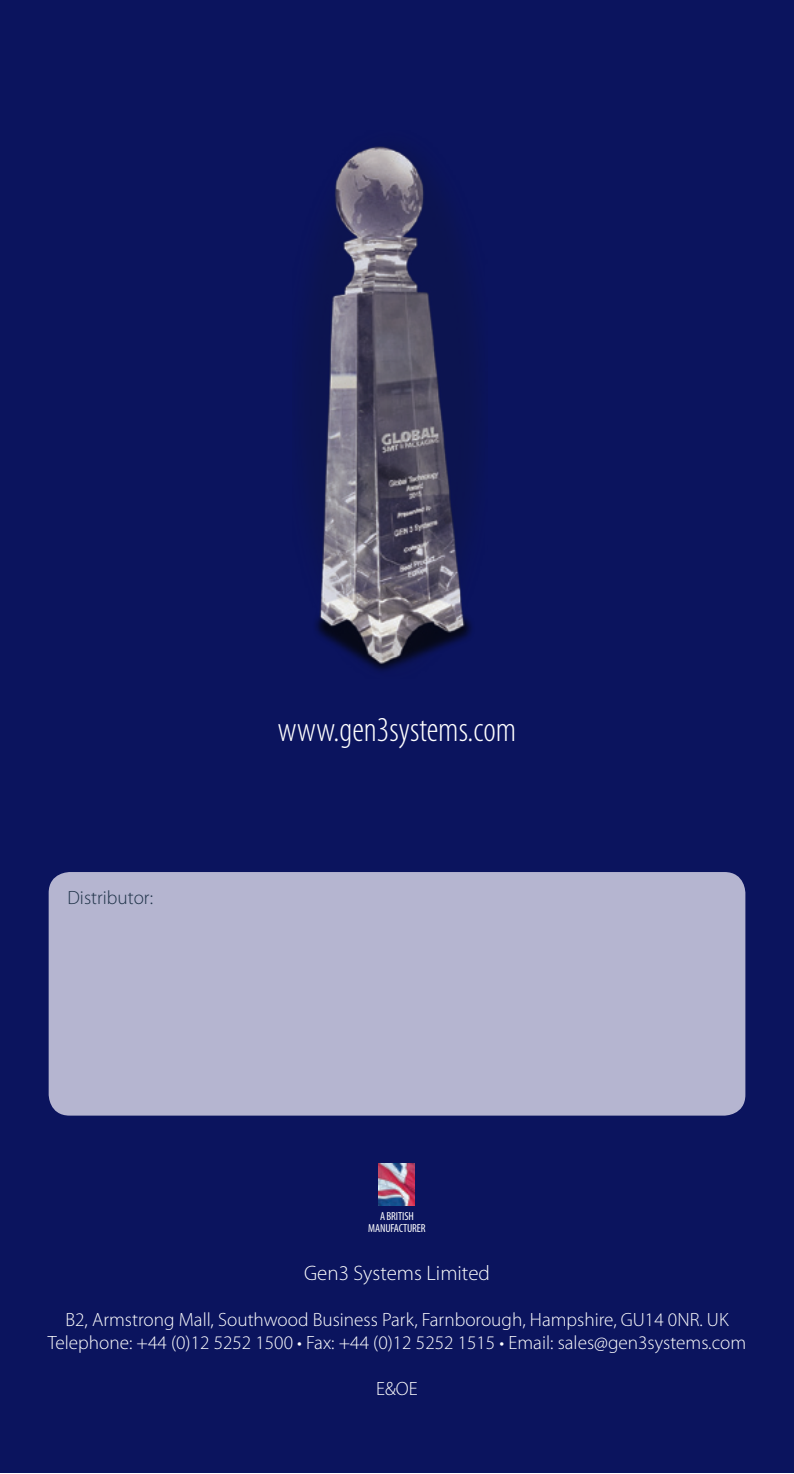
<style>
.page{position:relative;width:794px;height:1474px;background:#fff}
.page>*{position:absolute;margin:0;border:0;box-sizing:border-box;transform-origin:0 0}
.t1{font:300 condensed 35px "Myriad Pro";color:#fff}
.t2{font:300 21px "Myriad Pro";color:#fff}
.t3{font:300 19.25px "Myriad Pro";color:#fff}
.t4{font:300 19.25px "Myriad Pro";color:#1e3248}
.t5{font:condensed 11.72px "Myriad Pro";letter-spacing:-.01em;color:#fff}
</style>
<div class="page">
<div style="left:0;top:0;width:794px;height:1472px;background:#0b145e"></div>
<img style="left:378px;top:1163px;width:37px;height:42px">
<div style="left:49px;top:872px;width:696px;height:243px;background:#b5b5d0;border-radius:21px"></div>
<img style="left:305px;top:146px;width:170px;height:525px">
<p class="t4" style="left:67px;top:886px;width:87px">Distributor:</p>
<p class="t1" style="left:278px;top:710px;width:240px">www.gen3systems.com</p>
<p class="t5" style="left:380px;top:1209px;width:35px">A BRITISH</p>
<p class="t5" style="left:368px;top:1221px;width:59px">MANUFACTURER</p>
<p class="t2" style="left:304px;top:1261px;width:187px">Gen3 Systems Limited</p>
<p class="t3" style="left:65px;top:1308px;width:664px">B2, Armstrong Mall, Southwood Business Park, Farnborough, Hampshire, GU14 0NR. UK</p>
<p class="t3" style="left:48px;top:1332px;width:700px">Telephone: +44 (0)12 5252 1500 • Fax: +44 (0)12 5252 1515 • Email: sales@gen3systems.com</p>
<p class="t3" style="left:376px;top:1378px;width:43px">E&amp;OE</p>
</div>
